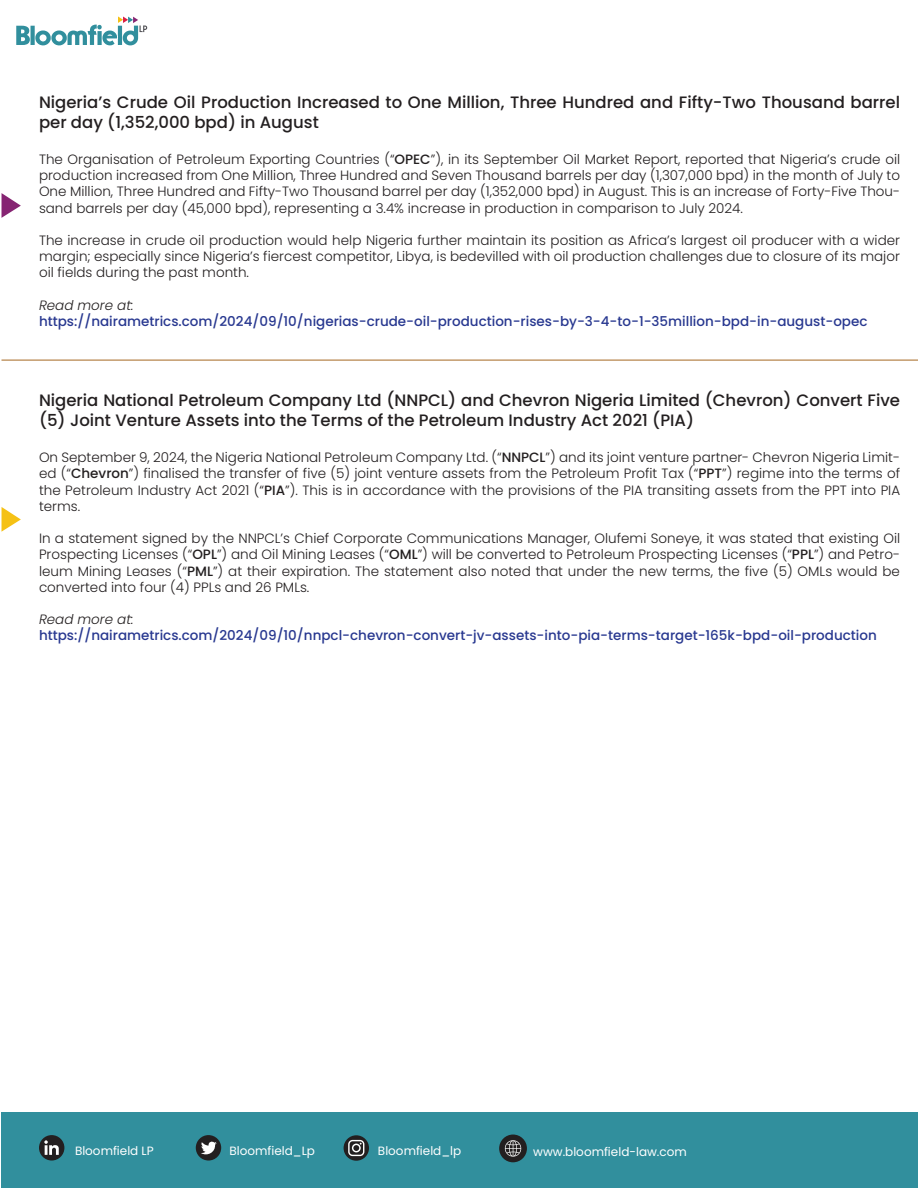
<style>
.page{position:relative;width:918px;height:1188px;background:#fff}
.page>*{position:absolute;margin:0;border:0;box-sizing:border-box;transform-origin:0 0}
.t1{font:500 16.5px/19.8px "Poppins";color:#231f20}
.t2{font:300 13.5px/16.2px "Poppins";color:#231f20;text-align:justify}
.t3{font:500 13.5px "Poppins";color:#283890}
.t4{font:italic 300 13.5px "Poppins";color:#231f20}
.t5{font:12px "Poppins";color:#fff}
.s1{font-weight:500}
</style>
<div class="page">
<div style="left:2px;top:0;width:916px;height:1188px;background:#318f9d"></div>
<div style="left:2px;top:0;width:916px;height:1112px;background:#fff"></div>
<svg style="left:16px;top:16px;width:131px;height:29px"></svg>
<hr style="left:2px;top:359px;width:916px;height:2px;background:#c39a6b">
<svg style="left:2px;top:193px;width:19px;height:25px"></svg>
<svg style="left:344px;top:1135px;width:25px;height:26px"></svg>
<svg style="left:348px;top:1140px;width:16px;height:16px"></svg>
<div style="left:39px;top:1135px;width:25px;height:26px;background:#231f20;border-radius:50%"></div>
<svg style="left:44px;top:1140px;width:15px;height:15px"></svg>
<div style="left:196px;top:1135px;width:25px;height:26px;background:#231f20;border-radius:50%"></div>
<svg style="left:201px;top:1141px;width:16px;height:14px"></svg>
<div style="left:499px;top:1135px;width:28px;height:27px;background:#231f20;border-radius:50%"></div>
<svg style="left:505px;top:1140px;width:16px;height:17px"></svg>
<svg style="left:2px;top:507px;width:19px;height:25px"></svg>
<p class="t1" style="left:39px;top:93px;width:863px">Nigeria’s Crude Oil Production Increased to One Million, Three Hundred and Fifty-Two Thousand barrel per day (1,352,000 bpd) in August</p>
<p class="t2" style="left:39px;top:151px;width:863px">The Organisation of Petroleum Exporting Countries (“<span class="s1">OPEC</span>”), in its September Oil Market Report, reported that Nigeria’s crude oil production increased from One Million, Three Hundred and Seven Thousand barrels per day (1,307,000 bpd) in the month of July to One Million, Three Hundred and Fifty-Two Thousand barrel per day (1,352,000 bpd) in August. This is an increase of Forty-Five Thou&shy;sand barrels per day (45,000 bpd), representing a 3.4% increase in production in comparison to July 2024.</p>
<p class="t2" style="left:39px;top:232px;width:863px">The increase in crude oil production would help Nigeria further maintain its position as Africa’s largest oil producer with a wider margin; especially since Nigeria’s fiercest competitor, Libya, is bedevilled with oil production challenges due to closure of its major oil fields during the past month.</p>
<p class="t4" style="left:39px;top:297px;width:96px">Read more at:</p>
<p class="t3" style="left:39px;top:313px;width:830px">https://nairametrics.com/2024/09/10/nigerias-crude-oil-production-rises-by-3-4-to-1-35million-bpd-in-august-opec</p>
<p class="t1" style="left:39px;top:391px;width:863px">Nigeria National Petroleum Company Ltd (NNPCL) and Chevron Nigeria Limited (Chevron) Convert Five (5) Joint Venture Assets into the Terms of the Petroleum Industry Act 2021 (PIA)</p>
<p class="t2" style="left:39px;top:449px;width:863px">On September 9, 2024, the Nigeria National Petroleum Company Ltd. (“<span class="s1">NNPCL</span>”) and its joint venture partner- Chevron Nigeria Limit&shy;ed (“<span class="s1">Chevron</span>”) finalised the transfer of five (5) joint venture assets from the Petroleum Profit Tax (“<span class="s1">PPT</span>”) regime into the terms of the Petroleum Industry Act 2021 (“<span class="s1">PIA</span>”). This is in accordance with the provisions of the PIA transiting assets from the PPT into PIA terms.</p>
<p class="t2" style="left:39px;top:530px;width:863px">In a statement signed by the NNPCL’s Chief Corporate Communications Manager, Olufemi Soneye, it was stated that existing Oil Prospecting Licenses (“<span class="s1">OPL</span>”) and Oil Mining Leases (“<span class="s1">OML</span>”) will be converted to Petroleum Prospecting Licenses (“<span class="s1">PPL</span>”) and Petro&shy;leum Mining Leases (“<span class="s1">PML</span>”) at their expiration. The statement also noted that under the new terms, the five (5) OMLs would be converted into four (4) PPLs and 26 PMLs.</p>
<p class="t4" style="left:39px;top:612px;width:96px">Read more at:</p>
<p class="t3" style="left:39px;top:628px;width:839px">https://nairametrics.com/2024/09/10/nnpcl-chevron-convert-jv-assets-into-pia-terms-target-165k-bpd-oil-production</p>
<p class="t5" style="left:75px;top:1144px;width:80px">Bloomfield LP</p>
<p class="t5" style="left:230px;top:1144px;width:87px">Bloomfield_Lp</p>
<p class="t5" style="left:378px;top:1144px;width:85px">Bloomfield_lp</p>
<p class="t5" style="left:533px;top:1145px;width:155px">www.bloomfield-law.com</p>
</div>
